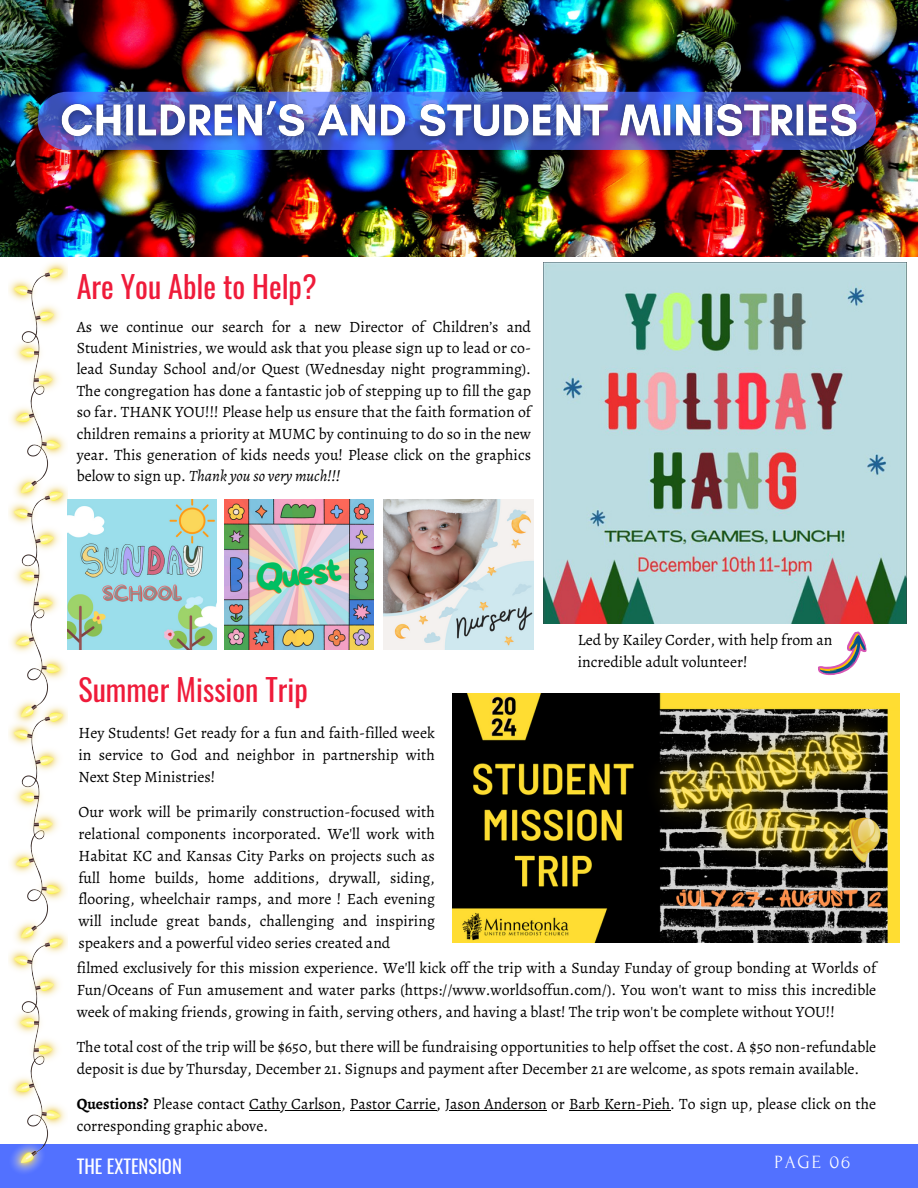
<style>
.page{position:relative;width:918px;height:1188px;background:#fff}
.page>*{position:absolute;margin:0;border:0;box-sizing:border-box;transform-origin:0 0}
.t1{font:30.15px "Oswald";color:#ef1b3a}
.t2{font:18.75px "Oswald";color:#fff}
.t3{font:18.75px "Forum";letter-spacing:.1em;color:#fff}
.t4{font:15.75px/21.9px "Alegreya";color:#000;text-align:justify}
.s1{font-style:italic}
.s2{font-weight:700}
</style>
<div class="page">
<div style="left:0;top:1145px;width:918px;height:43px;background:#5271ff"></div>
<img style="left:8px;top:256px;width:60px;height:224px">
<img style="left:0;top:0;width:918px;height:256px">
<img style="left:544px;top:263px;width:363px;height:361px">
<svg style="left:818px;top:631px;width:49px;height:45px"></svg>
<img style="left:224px;top:499px;width:150px;height:150px">
<img style="left:68px;top:499px;width:149px;height:150px">
<img style="left:453px;top:693px;width:447px;height:250px">
<svg style="left:38px;top:92px;width:838px;height:58px"></svg>
<img style="left:49px;top:90px;width:821px;height:60px">
<hr style="left:249px;top:1110px;width:92px;height:1px;background:#000">
<hr style="left:350px;top:1110px;width:86px;height:1px;background:#000">
<hr style="left:445px;top:1110px;width:102px;height:1px;background:#000">
<hr style="left:569px;top:1110px;width:101px;height:1px;background:#000">
<img style="left:8px;top:480px;width:60px;height:220px">
<img style="left:8px;top:700px;width:60px;height:226px">
<img style="left:8px;top:926px;width:60px;height:247px">
<img style="left:383px;top:499px;width:150px;height:150px">
<p class="t1" style="left:77px;top:263px;width:242px">Are You Able to Help?</p>
<p class="t4" style="left:77px;top:316px;width:456px;line-height:21.3px">As we continue our search for a new Director of Children’s and Student Ministries, we would ask that you please sign up to lead or co&shy;lead Sunday School and/or Quest (Wednesday night programming).<br>The congregation has done a fantastic job of stepping up to fill the gap so far. THANK YOU!!! Please help us ensure that the faith formation of children remains a priority at MUMC by continuing to do so in the new year. This generation of kids needs you! Please click on the graphics below to sign up. <span class="s1">Thank you so very much!!!</span></p>
<p class="t4" style="left:578px;top:630px;width:256px;line-height:21.3px">Led by Kailey Corder, with help from an incredible adult volunteer!</p>
<p class="t1" style="left:78px;top:666px;width:231px">Summer Mission Trip</p>
<p class="t4" style="left:78px;top:722px;width:358px">Hey Students! Get ready for a fun and faith-filled week in service to God and neighbor in partnership with Next Step Ministries!</p>
<p class="t4" style="left:78px;top:800px;width:358px">Our work will be primarily construction-focused with relational components incorporated. We'll work with Habitat KC and Kansas City Parks on projects such as full home builds, home additions, drywall, siding, flooring, wheelchair ramps, and more ! Each evening will include great bands, challenging and inspiring speakers and a powerful video series created and</p>
<p class="t4" style="left:77px;top:957px;width:801px">filmed exclusively for this mission experience. We'll kick off the trip with a Sunday Funday of group bonding at Worlds of Fun/Oceans of Fun amusement and water parks (https://www.worldsoffun.com/). You won't want to miss this incredible week of making friends, growing in faith, serving others, and having a blast! The trip won't be complete without YOU!!</p>
<p class="t4" style="left:77px;top:1036px;width:801px">The total cost of the trip will be $650, but there will be fundraising opportunities to help offset the cost. A $50 non-refundable deposit is due by Thursday, December 21. Signups and payment after December 21 are welcome, as spots remain available.</p>
<p class="t4" style="left:77px;top:1093px;width:801px"><span class="s2">Questions?</span> Please contact Cathy Carlson, Pastor Carrie, Jason Anderson or Barb Kern-Pieh. To sign up, please click on the corresponding graphic above.</p>
<p class="t2" style="left:77px;top:1151px;width:107px">THE EXTENSION</p>
<p class="t3" style="left:774px;top:1152px;width:77px">PAGE 06</p>
</div>
